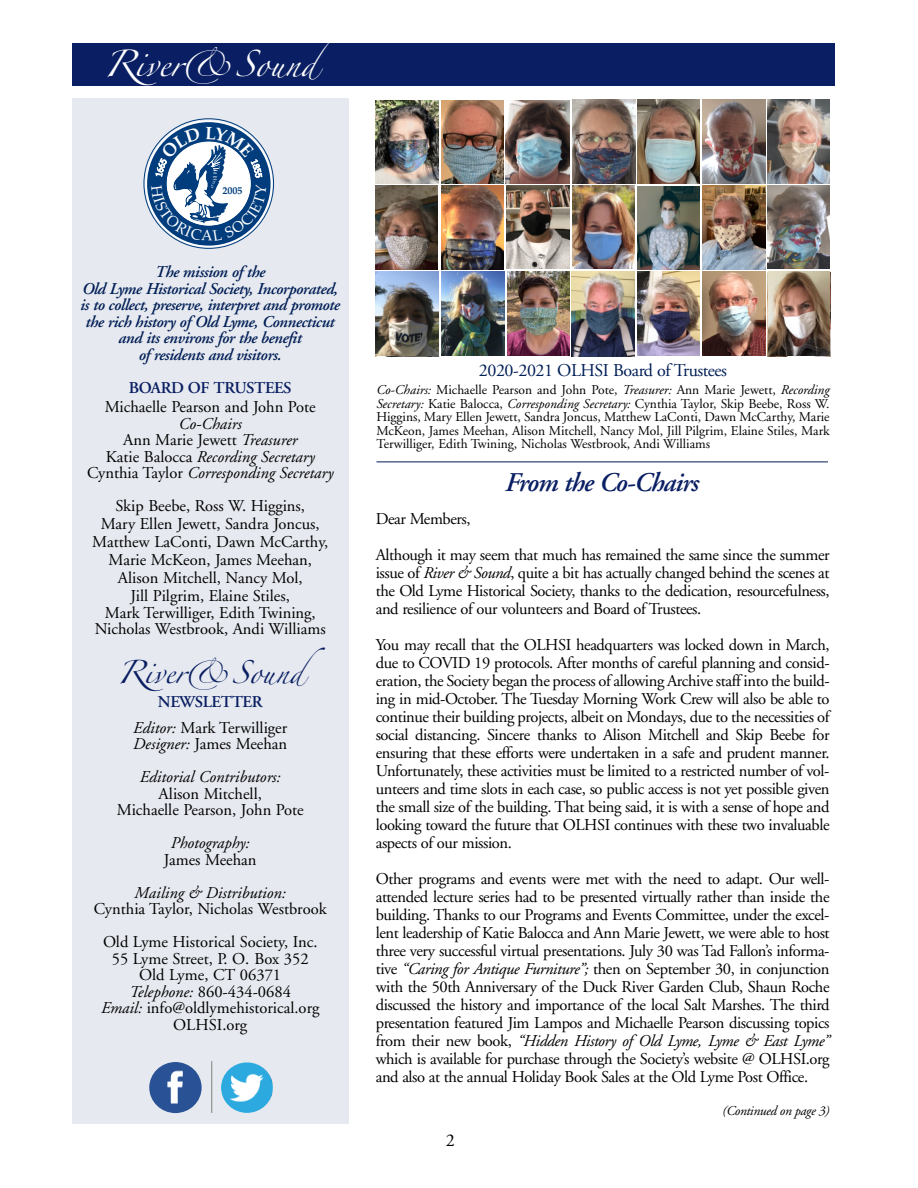
<style>
.page{position:relative;width:918px;height:1188px;background:#fff}
.page>*{position:absolute;margin:0;border:0;box-sizing:border-box;transform-origin:0 0}
.t1{font:italic 600 27px "Adobe Garamond";letter-spacing:-.035em;color:#0a1f63}
.t2{font:24px "Zapfino";color:#fff}
.t3{font:21px "Zapfino";color:#0a1f63}
.t4{font:18px "Adobe Garamond";letter-spacing:-.025em;color:#001e56}
.t5{font:18px "Adobe Garamond";color:#000}
.t6{font:16.5px/18px "Adobe Garamond";color:#000;text-align:center}
.t7{font:italic 600 16.5px/16.5px "Adobe Garamond";letter-spacing:-.025em;color:#001e56;text-align:center}
.t8{font:italic 16.5px/16.5px "Adobe Garamond";color:#000;text-align:center}
.t9{font:16.5px/36px "Adobe Garamond";letter-spacing:-.025em;color:#000}
.t10{font:600 16.5px "Adobe Garamond";letter-spacing:-.025em;color:#0a1f63}
.t11{font:13.5px/13.5px "Adobe Garamond";color:#000;text-align:justify}
.t12{font:italic 13.5px "Adobe Garamond";letter-spacing:-.025em;color:#000}
.t13{font:700 10.2px "Palatino Linotype";color:#013d7d}
.s1{font-style:normal}
.s2{font-weight:600;color:#0a1f63}
.s3{font-style:italic}
</style>
<div class="page">
<img style="left:507px;top:272px;width:63px;height:84px">
<img style="left:441px;top:272px;width:63px;height:84px">
<img style="left:767px;top:186px;width:63px;height:83px">
<img style="left:702px;top:186px;width:63px;height:83px">
<img style="left:572px;top:186px;width:63px;height:83px">
<img style="left:441px;top:186px;width:63px;height:83px">
<img style="left:506px;top:100px;width:63px;height:84px">
<img style="left:441px;top:100px;width:63px;height:83px">
<img style="left:376px;top:100px;width:63px;height:84px">
<div style="left:72px;top:43px;width:763px;height:42px;background:#0a1f63"></div>
<div style="left:72px;top:98px;width:277px;height:1025px;background:#e6e9ef"></div>
<svg style="left:146px;top:121px;width:125px;height:126px"></svg>
<img style="left:149px;top:1062px;width:53px;height:51px">
<hr style="left:211px;top:1061px;width:1px;height:52px;background:#808080">
<img style="left:221px;top:1062px;width:52px;height:51px">
<img style="left:703px;top:100px;width:62px;height:83px">
<img style="left:572px;top:272px;width:63px;height:84px">
<img style="left:637px;top:272px;width:63px;height:84px">
<img style="left:768px;top:100px;width:62px;height:84px">
<img style="left:638px;top:100px;width:61px;height:84px">
<img style="left:506px;top:186px;width:63px;height:83px">
<img style="left:572px;top:100px;width:63px;height:84px">
<img style="left:376px;top:186px;width:62px;height:84px">
<img style="left:637px;top:186px;width:63px;height:83px">
<hr style="left:376px;top:462px;width:452px;height:1px;background:#001e56">
<img style="left:376px;top:272px;width:62px;height:84px">
<img style="left:702px;top:272px;width:63px;height:84px">
<img style="left:768px;top:271px;width:62px;height:85px">
<svg style="left:151px;top:126px;width:115px;height:115px;background:#6a8db2"></svg>
<h2 class="t2" style="left:104px;top:54px;width:240px">River&amp;Sound</h2>
<p class="t13" style="left:222px;top:183px;width:22px">2005</p>
<p class="t7" style="left:80px;top:265px;width:261px">The mission of the<br>Old Lyme Historical Society, Incorporated, is to collect, preserve, interpret and promote the rich history of Old Lyme, Connecticut and its environs for the benefit<br>of residents and visitors.</p>
<p class="t10" style="left:129px;top:381px;width:164px">BOARD OF TRUSTEES</p>
<p class="t6" style="left:105px;top:399px;width:212px">Michaelle Pearson and John Pote</p>
<p class="t8" style="left:87px;top:417px;width:248px">Co-Chairs<br><span class="s1">Ann Marie Jewett</span> Treasurer<br><span class="s1">Katie Balocca</span> Recording Secretary<br><span class="s1">Cynthia Taylor</span> Corresponding Secretary</p>
<p class="t6" style="left:92px;top:498px;width:238px">Skip Beebe, Ross W. Higgins,<br>Mary Ellen Jewett, Sandra Joncus,<br>Matthew LaConti, Dawn McCarthy,<br>Marie McKeon, James Meehan,<br>Alison Mitchell, Nancy Mol,<br>Jill Pilgrim, Elaine Stiles,</p>
<p class="t6" style="left:95px;top:606px;width:233px;line-height:16.5px">Mark Terwilliger, Edith Twining,<br>Nicholas Westbrook, Andi Williams</p>
<p class="t3" style="left:117px;top:663px;width:210px">River&amp;Sound</p>
<p class="t6" style="left:133px;top:690px;width:156px;line-height:25.5px"><span class="s2">NEWSLETTER<br></span><span class="s3">Editor:</span> Mark Terwilliger</p>
<p class="t8" style="left:133px;top:729px;width:156px;line-height:33px">Designer: <span class="s1">James Meehan<br></span>Editorial Contributors:</p>
<p class="t6" style="left:117px;top:786px;width:188px;line-height:16.5px">Alison Mitchell,<br>Michaelle Pearson, John Pote</p>
<p class="t8" style="left:171px;top:836px;width:81px">Photography:</p>
<p class="t6" style="left:164px;top:852px;width:94px">James Meehan</p>
<p class="t8" style="left:135px;top:886px;width:153px">Mailing &amp; Distribution:</p>
<p class="t6" style="left:94px;top:894px;width:234px;line-height:33px">Cynthia Taylor, Nicholas Westbrook<br>Old Lyme Historical Society, Inc.</p>
<p class="t6" style="left:101px;top:951px;width:220px;line-height:16.5px">55 Lyme Street, P. O. Box 352<br>Old Lyme, CT 06371<br><span class="s3">Telephone:</span> 860-434-0684<br><span class="s3">Email:</span> info@oldlymehistorical.org<br>OLHSI.org</p>
<p class="t4" style="left:479px;top:363px;width:250px">2020-2021 OLHSI Board of Trustees</p>
<p class="t11" style="left:376px;top:384px;width:455px"><span class="s3">Co-Chairs:</span> Michaelle Pearson and John Pote, <span class="s3">Treasurer:</span> Ann Marie Jewett, <span class="s3">Recording Secretary:</span> Katie Balocca, <span class="s3">Corresponding Secretary:</span> Cynthia Taylor, Skip Beebe, Ross W.<br>Higgins, Mary Ellen Jewett, Sandra Joncus, Matthew LaConti, Dawn McCarthy, Marie McKeon, James Meehan, Alison Mitchell, Nancy Mol, Jill Pilgrim, Elaine Stiles, Mark Terwilliger, Edith Twining, Nicholas Westbrook, Andi Williams</p>
<h1 class="t1" style="left:505px;top:472px;width:195px">From the Co-Chairs</h1>
<p class="t9" style="left:376px;top:503px;width:455px">Dear Members,<br>Although it may seem that much has remained the same since the summer</p>
<p class="t6" style="left:376px;top:566px;width:455px;text-align:justify">issue of <span class="s3">River &amp; Sound</span>, quite a bit has actually changed behind the scenes at the Old Lyme Historical Society, thanks to the dedication, resourcefulness, and resilience of our volunteers and Board of Trustees.</p>
<p class="t6" style="left:376px;top:638px;width:455px;text-align:justify">You may recall that the OLHSI headquarters was locked down in March, due to COVID 19 protocols. After months of careful planning and consid&shy;eration, the Society began the process of allowing Archive staff into the build&shy;ing in mid-October. The Tuesday Morning Work Crew will also be able to continue their building projects, albeit on Mondays, due to the necessities of social distancing. Sincere thanks to Alison Mitchell and Skip Beebe for ensuring that these efforts were undertaken in a safe and prudent manner.<br>Unfortunately, these activities must be limited to a restricted number of vol&shy;unteers and time slots in each case, so public access is not yet possible given the small size of the building. That being said, it is with a sense of hope and looking toward the future that OLHSI continues with these two invaluable aspects of our mission.</p>
<p class="t6" style="left:376px;top:872px;width:455px;text-align:justify">Other programs and events were met with the need to adapt. Our well&shy;attended lecture series had to be presented virtually rather than inside the building. Thanks to our Programs and Events Committee, under the excel&shy;lent leadership of Katie Balocca and Ann Marie Jewett, we were able to host three very successful virtual presentations. July 30 was Tad Fallon’s informa&shy;tive <span class="s3">“Caring for Antique Furniture”;</span> then on September 30, in conjunction with the 50th Anniversary of the Duck River Garden Club, Shaun Roche discussed the history and importance of the local Salt Marshes. The third presentation featured Jim Lampos and Michaelle Pearson discussing topics from their new book, <span class="s3">“Hidden History of Old Lyme, Lyme &amp; East Lyme” </span>which is available for purchase through the Society’s website @ OLHSI.org and also at the annual Holiday Book Sales at the Old Lyme Post Office.</p>
<p class="t12" style="left:723px;top:1106px;width:108px">(Continued on page 3)</p>
<p class="t5" style="left:446px;top:1133px;width:10px">2</p>
</div>
